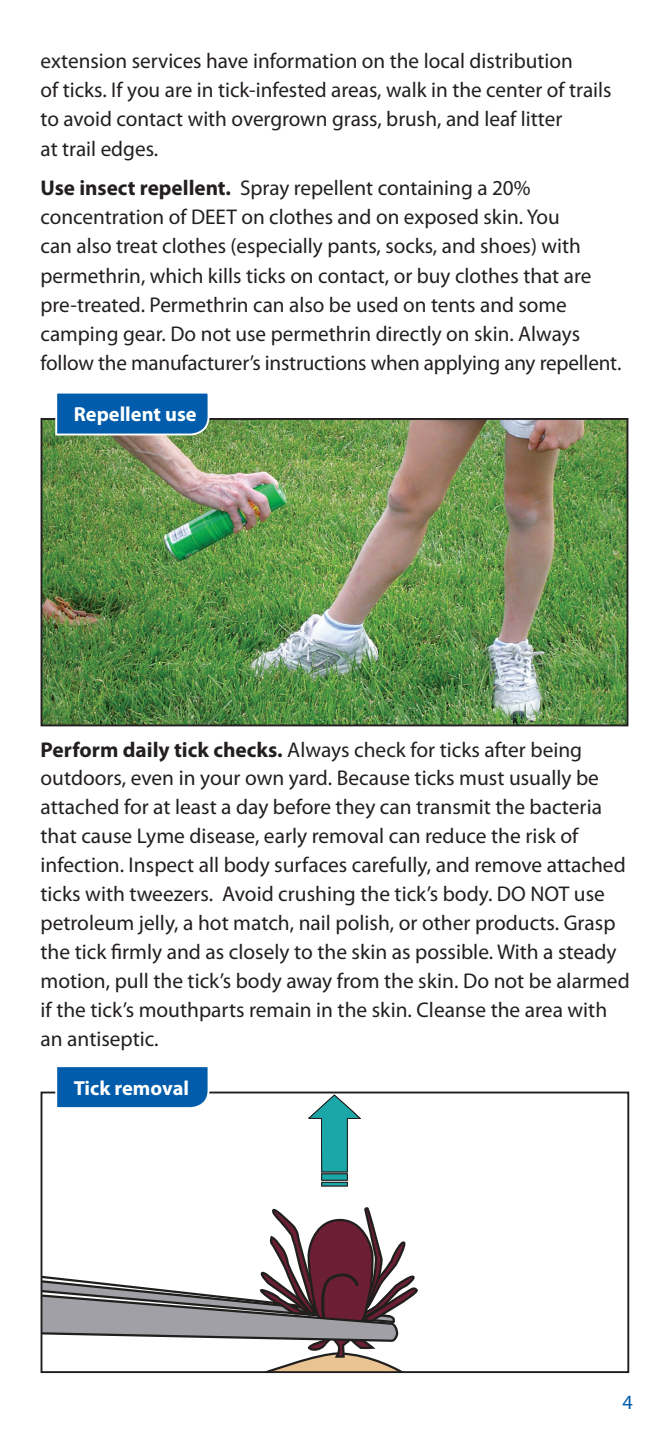
<style>
.page{position:relative;width:669px;height:1448px;background:#fff}
.page>*{position:absolute;margin:0;border:0;box-sizing:border-box;transform-origin:0 0}
.B1__Body_Text{font:21.38px/29px "Myriad Pro";color:#231f20}
.t1{font:700 20.47px "Myriad Pro";color:#fff}
.t2{font:20.25px "Myriad Pro";color:#015dab}
.s1{font-weight:700}
</style>
<div class="page">
<img style="left:44px;top:421px;width:581px;height:302px">
<div style="left:41px;top:418px;width:587px;height:308px;border:2px solid #231f20"></div>
<svg style="left:54px;top:393px;width:156px;height:43px;background:#196baf"></svg>
<svg style="left:308px;top:1094px;width:53px;height:93px"></svg>
<svg style="left:44px;top:1207px;width:374px;height:163px"></svg>
<div style="left:41px;top:1091px;width:588px;height:282px;border:2px solid #231f20"></div>
<svg style="left:54px;top:1067px;width:156px;height:41px;background:#1267b0"></svg>
<p class="B1__Body_Text" style="left:40px;top:46px;width:572px">extension services have information on the local distribution<br>of ticks. If you are in tick-infested areas, walk in the center of trails to avoid contact with overgrown grass, brush, and leaf litter<br>at trail edges.</p>
<p class="B1__Body_Text" style="left:40px;top:174px;width:582px"><span class="s1">Use insect repellent.</span> Spray repellent containing a 20% concentration of DEET on clothes and on exposed skin. You<br>can also treat clothes (especially pants, socks, and shoes) with permethrin, which kills ticks on contact, or buy clothes that are pre-treated. Permethrin can also be used on tents and some camping gear. Do not use permethrin directly on skin. Always follow the manufacturer’s instructions when applying any repellent.</p>
<p class="t1" style="left:74px;top:403px;width:124px">Repellent use</p>
<p class="B1__Body_Text" style="left:40px;top:735px;width:590px"><span class="s1">Perform daily tick checks.</span> Always check for ticks after being outdoors, even in your own yard. Because ticks must usually be attached for at least a day before they can transmit the bacteria that cause Lyme disease, early removal can reduce the risk of infection. Inspect all body surfaces carefully, and remove attached ticks with tweezers. Avoid crushing the tick’s body. DO NOT use petroleum jelly, a hot match, nail polish, or other products. Grasp the tick firmly and as closely to the skin as possible. With a steady motion, pull the tick’s body away from the skin. Do not be alarmed if the tick’s mouthparts remain in the skin. Cleanse the area with an antiseptic.</p>
<p class="t1" style="left:74px;top:1076px;width:117px">Tick removal</p>
<p class="t2" style="left:622px;top:1391px;width:12px">4</p>
</div>
